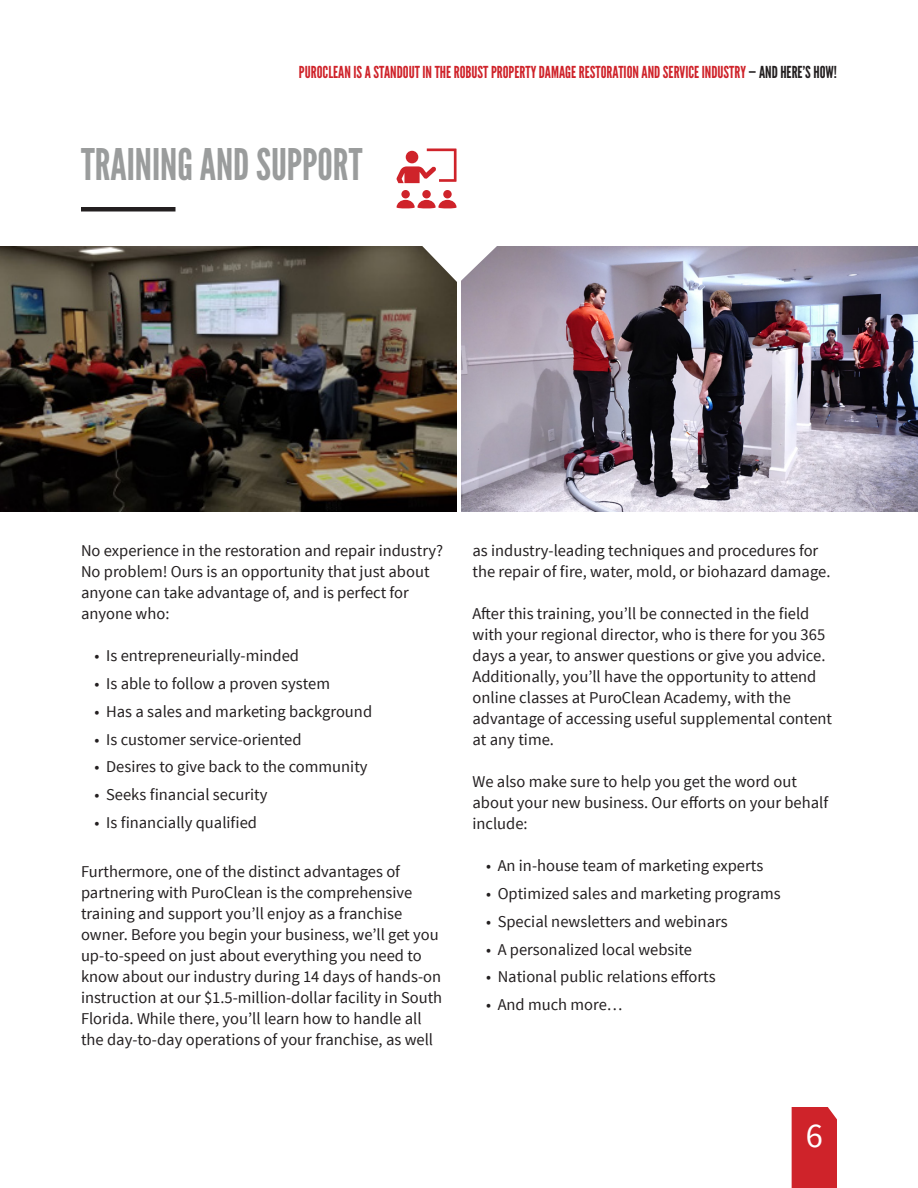
<style>
.page{position:relative;width:918px;height:1188px;background:#fff}
.page>*{position:absolute;margin:0;border:0;box-sizing:border-box;transform-origin:0 0}
.t1{font:43.5px "League Gothic";color:#9a9c9c}
.t2{font:34.5px "Source Sans Pro";color:#fff}
.t3{font:16.5px/21px "Source Sans Pro";color:#231f20}
.t4{font:16.5px "League Gothic";color:#cf232a}
.s1{color:#231f20}
</style>
<div class="page">
<div style="left:792px;top:1107px;width:45px;height:81px;background:#cf232a"></div>
<div style="left:81px;top:207px;width:95px;height:5px;background:#231f20"></div>
<img style="left:461px;top:246px;width:457px;height:266px">
<img style="left:0;top:247px;width:457px;height:264px">
<svg style="left:396px;top:148px;width:101px;height:135px"></svg>
<p class="t4" style="left:299px;top:62px;width:540px">PUROCLEAN IS A STANDOUT IN THE ROBUST PROPERTY DAMAGE RESTORATION AND SERVICE INDUSTRY <span class="s1">— AND HERE’S HOW!</span></p>
<p class="t1" style="left:81px;top:139px;width:283px">TRAINING AND SUPPORT</p>
<p class="t3" style="left:81px;top:541px;width:364px">No experience in the restoration and repair industry?<br>No problem! Ours is an opportunity that just about anyone can take advantage of, and is perfect for anyone who:</p>
<p class="t3" style="left:94px;top:646px;width:206px">• Is entrepreneurially-minded</p>
<p class="t3" style="left:94px;top:673px;width:237px">• Is able to follow a proven system</p>
<p class="t3" style="left:94px;top:701px;width:279px">• Has a sales and marketing background</p>
<p class="t3" style="left:94px;top:729px;width:209px">• Is customer service-oriented</p>
<p class="t3" style="left:94px;top:757px;width:275px">• Desires to give back to the community</p>
<p class="t3" style="left:94px;top:784px;width:175px">• Seeks financial security</p>
<p class="t3" style="left:94px;top:812px;width:164px">• Is financially qualified</p>
<p class="t3" style="left:81px;top:861px;width:363px">Furthermore, one of the distinct advantages of partnering with PuroClean is the comprehensive training and support you’ll enjoy as a franchise owner. Before you begin your business, we’ll get you up-to-speed on just about everything you need to know about our industry during 14 days of hands-on instruction at our $1.5-million-dollar facility in South Florida. While there, you’ll learn how to handle all the day-to-day operations of your franchise, as well</p>
<p class="t3" style="left:472px;top:541px;width:359px">as industry-leading techniques and procedures for the repair of fire, water, mold, or biohazard damage.</p>
<p class="t3" style="left:472px;top:604px;width:361px">After this training, you’ll be connected in the field with your regional director, who is there for you 365 days a year, to answer questions or give you advice.<br>Additionally, you’ll have the opportunity to attend online classes at PuroClean Academy, with the advantage of accessing useful supplemental content at any time.</p>
<p class="t3" style="left:472px;top:772px;width:357px">We also make sure to help you get the word out about your new business. Our efforts on your behalf include:</p>
<p class="t3" style="left:486px;top:856px;width:279px">• An in-house team of marketing experts</p>
<p class="t3" style="left:486px;top:883px;width:296px">• Optimized sales and marketing programs</p>
<p class="t3" style="left:486px;top:911px;width:243px">• Special newsletters and webinars</p>
<p class="t3" style="left:486px;top:939px;width:208px">• A personalized local website</p>
<p class="t3" style="left:486px;top:967px;width:231px">• National public relations efforts</p>
<p class="t3" style="left:486px;top:994px;width:138px">• And much more…</p>
<h2 class="t2" style="left:806px;top:1114px;width:19px">6</h2>
</div>
